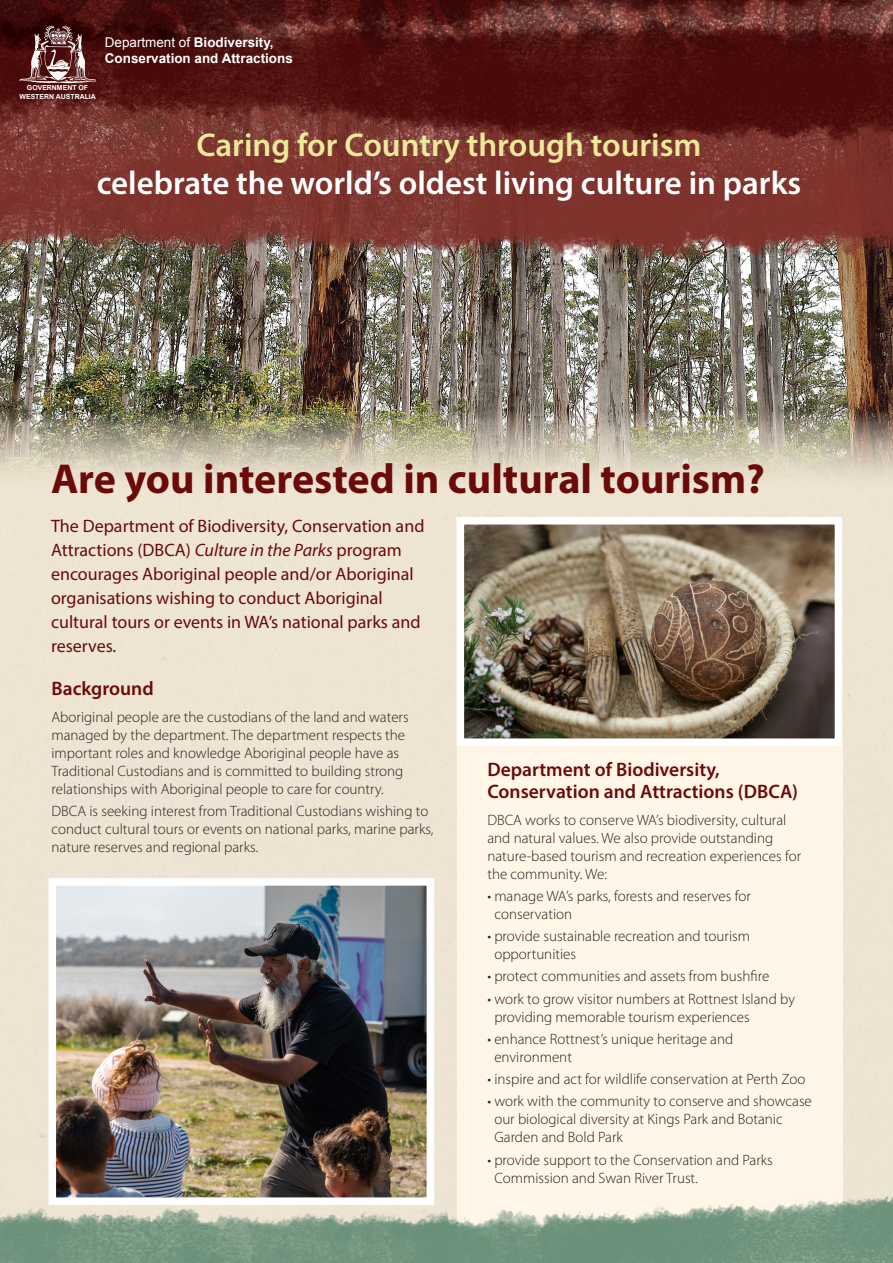
<style>
.page{position:relative;width:893px;height:1263px;background:#fff}
.page>*{position:absolute;margin:0;border:0;box-sizing:border-box;transform-origin:0 0}
.Body_text_2{font:700 42px "Myriad Pro";color:#6a0b0a}
.t1{font:600 33px/38px "Myriad Pro";color:#fff;text-align:center}
.Body_text_2-2{font:600 19.5px/22.5px "Myriad Pro";color:#6a0b0a}
.Body_text_2-3{font:18px/24px "Myriad Pro";color:#6a0b0a}
.Body_text{font:300 15px/18px "Myriad Pro";color:#231f20}
.t2{font:700 13.5px/16px "Arial";color:#fff}
.t3{font:700 6.9px/8.2px "Arial";color:#fff;text-align:center}
.s1{font-weight:400}
.s2{color:#ece999}
.s3{font-style:italic}
</style>
<div class="page">
<img style="left:0;top:344px;width:893px;height:151px">
<img style="left:0;top:58px;width:893px;height:286px">
<svg style="left:0;top:0;width:893px;height:58px;background:#531b19"></svg>
<svg style="left:315px;top:19px;width:8px;height:7px"></svg>
<svg style="left:425px;top:0;width:7px;height:2px"></svg>
<svg style="left:394px;top:14px;width:11px;height:15px"></svg>
<svg style="left:395px;top:49px;width:12px;height:10px"></svg>
<svg style="left:488px;top:5px;width:14px;height:52px"></svg>
<svg style="left:168px;top:6px;width:12px;height:13px"></svg>
<svg style="left:19px;top:26px;width:77px;height:57px;background:#734848"></svg>
<div style="left:457px;top:742px;width:385px;height:493px;background:#fff6e7"></div>
<img style="left:466px;top:526px;width:367px;height:211px">
<div style="left:457px;top:517px;width:385px;height:229px;border:8px solid #fff"></div>
<img style="left:0;top:1153px;width:893px;height:110px">
<img style="left:58px;top:887px;width:367px;height:309px">
<div style="left:49px;top:878px;width:385px;height:327px;border:8px solid #fff"></div>
<p class="t3" style="left:20px;top:84px;width:78px">GOVERNMENT OF<br>WESTERN AUSTRALIA</p>
<p class="t2" style="left:105px;top:35px;width:189px"><span class="s1">Department of</span> Biodiversity,<br>Conservation and Attractions</p>
<p class="t1" style="left:97px;top:125px;width:706px"><span class="s2">Caring for Country through tourism<br></span>celebrate the world’s oldest living culture in parks</p>
<p class="Body_text_2" style="left:51px;top:451px;width:715px">Are you interested in cultural tourism?</p>
<p class="Body_text_2-3" style="left:51px;top:514px;width:375px">The Department of Biodiversity, Conservation and Attractions (DBCA) <span class="s3">Culture in the Parks</span> program encourages Aboriginal people and/or Aboriginal organisations wishing to conduct Aboriginal cultural tours or events in WA’s national parks and reserves.</p>
<p class="Body_text_2-2" style="left:52px;top:677px;width:104px">Background</p>
<p class="Body_text" style="left:52px;top:707px;width:359px">Aboriginal people are the custodians of the land and waters managed by the department. The department respects the important roles and knowledge Aboriginal people have as Traditional Custodians and is committed to building strong relationships with Aboriginal people to care for country.</p>
<p class="Body_text" style="left:52px;top:802px;width:383px">DBCA is seeking interest from Traditional Custodians wishing to conduct cultural tours or events on national parks, marine parks, nature reserves and regional parks.</p>
<p class="Body_text_2-2" style="left:487px;top:757px;width:312px">Department of Biodiversity,<br>Conservation and Attractions (DBCA)</p>
<p class="Body_text" style="left:487px;top:810px;width:315px">DBCA works to conserve WA’s biodiversity, cultural and natural values. We also provide outstanding nature-based tourism and recreation experiences for the community. We:</p>
<p class="Body_text" style="left:494px;top:887px;width:258px;text-indent:-7px">• manage WA’s parks, forests and reserves for conservation</p>
<p class="Body_text" style="left:494px;top:927px;width:257px;text-indent:-7px">• provide sustainable recreation and tourism opportunities</p>
<p class="Body_text" style="left:487px;top:967px;width:283px">• protect communities and assets from bushfire</p>
<p class="Body_text" style="left:494px;top:989px;width:302px;text-indent:-7px">• work to grow visitor numbers at Rottnest Island by providing memorable tourism experiences</p>
<p class="Body_text" style="left:494px;top:1030px;width:240px;text-indent:-7px">• enhance Rottnest’s unique heritage and environment</p>
<p class="Body_text" style="left:487px;top:1070px;width:320px">• inspire and act for wildlife conservation at Perth Zoo</p>
<p class="Body_text" style="left:494px;top:1092px;width:319px;text-indent:-7px">• work with the community to conserve and showcase our biological diversity at Kings Park and Botanic<br>Garden and Bold Park</p>
<p class="Body_text" style="left:494px;top:1150px;width:280px;text-indent:-7px">• provide support to the Conservation and Parks<br>Commission and Swan River Trust.</p>
</div>
